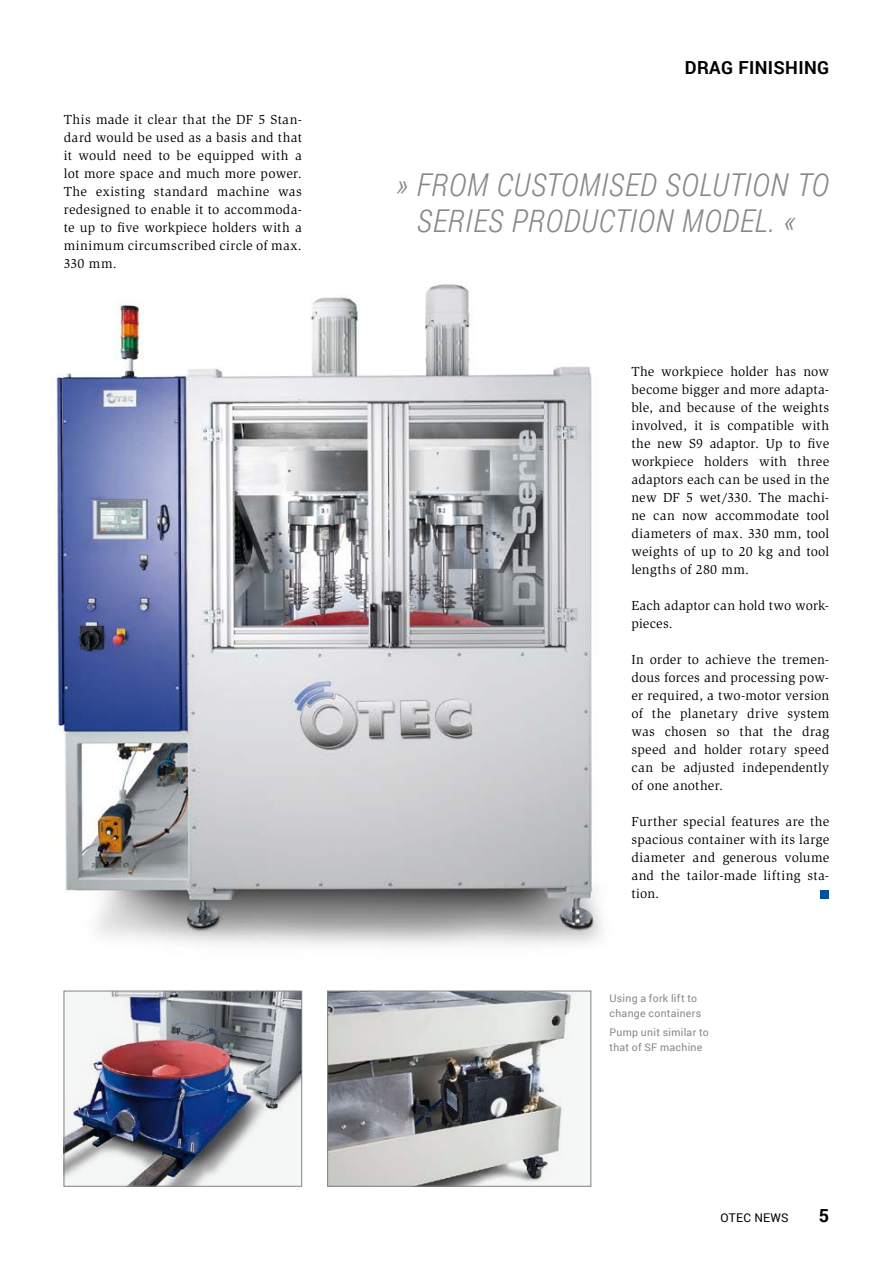
<style>
.page{position:relative;width:893px;height:1263px;background:#fff}
.page>*{position:absolute;margin:0;border:0;box-sizing:border-box;transform-origin:0 0}
.t1{font:italic 300 31.5px/36px "Roboto Condensed";letter-spacing:.02em;color:#868889;text-align:center}
.t2{font:700 18px "Roboto";letter-spacing:.02em;color:#000}
.t3{font:13.5px/18px "Slimbach";letter-spacing:.02em;color:#000;text-align:justify}
.t4{font:12px "Roboto";letter-spacing:.02em;color:#000}
.t5{font:10.5px/15px "Roboto";letter-spacing:.025em;color:#868889}
</style>
<div class="page">
<img style="left:329px;top:993px;width:248px;height:191px">
<div style="left:327px;top:991px;width:264px;height:195px;border:1px solid #868889"></div>
<img style="left:66px;top:993px;width:234px;height:191px">
<div style="left:64px;top:991px;width:238px;height:195px;border:1px solid #868889"></div>
<img style="left:56px;top:284px;width:547px;height:662px">
<div style="left:821px;top:890px;width:8px;height:8px;background:#00509e"></div>
<p class="t3" style="left:64px;top:111px;width:240px">This made it clear that the DF 5 Stan&shy;dard would be used as a basis and that it would need to be equipped with a lot more space and much more power.<br>The existing standard machine was redesigned to enable it to accommoda&shy;te up to five workpiece holders with a minimum circumscribed circle of max.<br>330 mm.</p>
<h2 class="t2" style="left:685px;top:55px;width:146px">DRAG FINISHING</h2>
<h1 class="t1" style="left:396px;top:165px;width:434px">» FROM CUSTOMISED SOLUTION TO<br>SERIES PRODUCTION MODEL. «</h1>
<p class="t3" style="left:631px;top:363px;width:199px">The workpiece holder has now become bigger and more adapta&shy;ble, and because of the weights involved, it is compatible with the new S9 adaptor. Up to five workpiece holders with three adaptors each can be used in the new DF 5 wet/330. The machi&shy;ne can now accommodate tool diameters of max. 330 mm, tool weights of up to 20 kg and tool lengths of 280 mm.</p>
<p class="t3" style="left:631px;top:597px;width:199px">Each adaptor can hold two work&shy;pieces.</p>
<p class="t3" style="left:631px;top:651px;width:199px">In order to achieve the tremen&shy;dous forces and processing pow&shy;er required, a two-motor version of the planetary drive system was chosen so that the drag speed and holder rotary speed can be adjusted independently of one another.</p>
<p class="t3" style="left:631px;top:813px;width:199px">Further special features are the spacious container with its large diameter and generous volume and the tailor-made lifting sta&shy;tion.</p>
<p class="t5" style="left:609px;top:990px;width:93px">Using a fork lift to change containers</p>
<p class="t5" style="left:609px;top:1024px;width:101px">Pump unit similar to that of SF machine</p>
<p class="t4" style="left:721px;top:1210px;width:70px">OTEC NEWS</p>
<h2 class="t2" style="left:819px;top:1203px;width:12px">5</h2>
</div>
